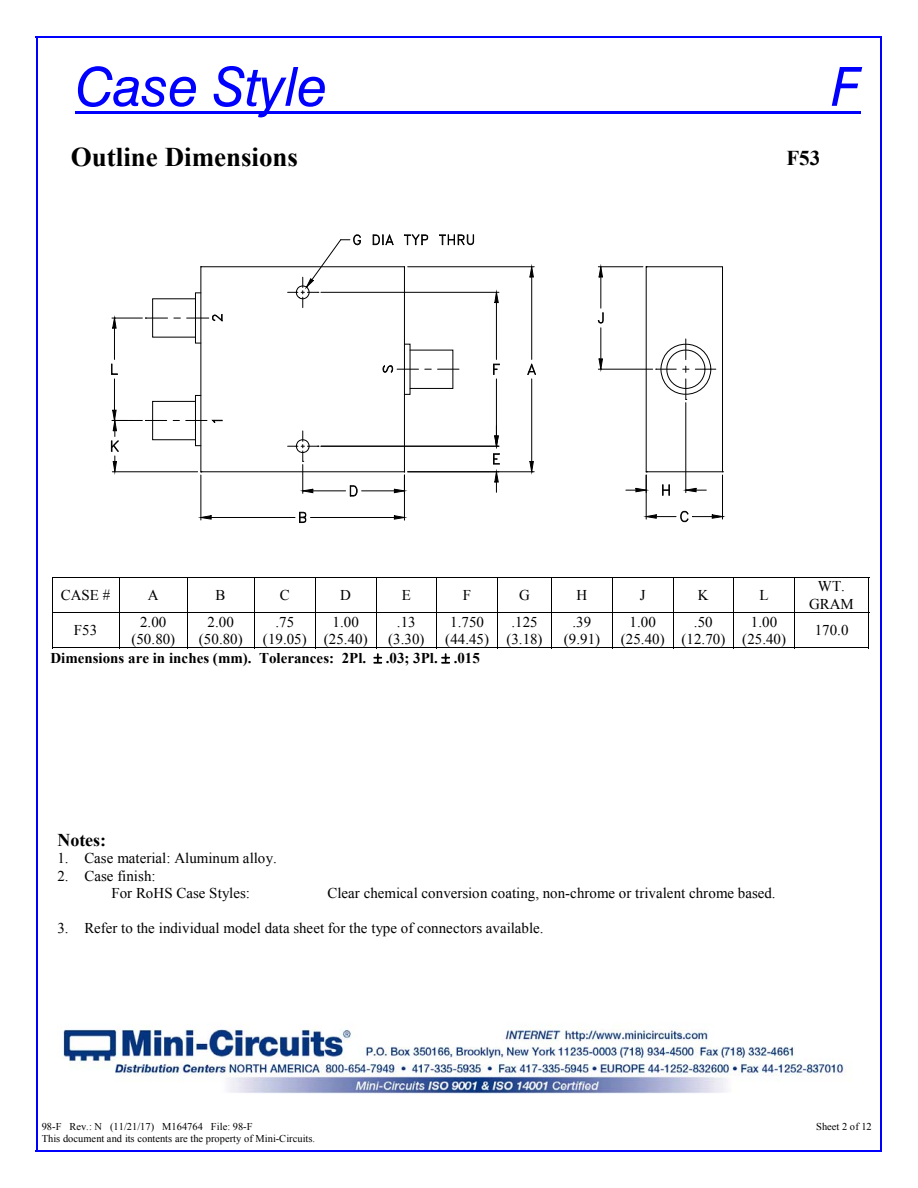
<style>
.page{position:relative;width:918px;height:1188px;background:#fff}
.page>*{position:absolute;margin:0;border:0;box-sizing:border-box;transform-origin:0 0}
.t1{font:italic 54px "Swis 721 BT";color:#00f}
.t2{font:700 27px "Times New Roman";color:#000}
.t3{font:700 21px "Times New Roman";color:#000}
.t4{font:700 18px "Times New Roman";color:#000}
.t5{font:15px/17.1px "Times New Roman";letter-spacing:.005em;color:#000;text-align:center}
.t6{font:700 15px "Times New Roman";color:#000}
.t7{font:10.5px "Times New Roman";color:#000}
</style>
<div class="page">
<hr style="left:76px;top:111px;width:785px;height:3px;background:#00f">
<div style="left:404px;top:344px;width:6px;height:50px;border:1px solid #000"></div>
<div style="left:195px;top:395px;width:6px;height:51px;border:1px solid #000"></div>
<svg style="left:438px;top:369px;width:21px;height:1px"></svg>
<svg style="left:186px;top:420px;width:21px;height:1px"></svg>
<hr style="left:598px;top:267px;width:45px;height:1px;background:#000">
<hr style="left:598px;top:369px;width:55px;height:1px;background:#000">
<hr style="left:601px;top:277px;width:1px;height:31px;background:#000">
<hr style="left:601px;top:328px;width:1px;height:31px;background:#000">
<svg style="left:599px;top:267px;width:3px;height:10px"></svg>
<svg style="left:598px;top:313px;width:5px;height:10px"></svg>
<svg style="left:599px;top:359px;width:3px;height:11px"></svg>
<svg style="left:373px;top:235px;width:20px;height:10px"></svg>
<svg style="left:404px;top:235px;width:24px;height:10px"></svg>
<svg style="left:440px;top:235px;width:34px;height:10px"></svg>
<svg style="left:383px;top:364px;width:35px;height:10px"></svg>
<svg style="left:213px;top:420px;width:9px;height:2px"></svg>
<hr style="left:646px;top:475px;width:1px;height:44px;background:#000">
<hr style="left:722px;top:475px;width:1px;height:44px;background:#000">
<svg style="left:646px;top:511px;width:78px;height:11px"></svg>
<hr style="left:686px;top:403px;width:1px;height:90px;background:#000">
<svg style="left:662px;top:485px;width:8px;height:10px"></svg>
<svg style="left:626px;top:472px;width:21px;height:21px"></svg>
<svg style="left:686px;top:488px;width:20px;height:4px"></svg>
<hr style="left:112px;top:420px;width:30px;height:1px;background:#000">
<hr style="left:112px;top:318px;width:30px;height:1px;background:#000">
<hr style="left:114px;top:379px;width:1px;height:31px;background:#000">
<hr style="left:114px;top:328px;width:1px;height:31px;background:#000">
<svg style="left:111px;top:364px;width:6px;height:11px"></svg>
<svg style="left:145px;top:420px;width:22px;height:1px"></svg>
<svg style="left:113px;top:318px;width:3px;height:10px"></svg>
<hr style="left:112px;top:472px;width:86px;height:1px;background:#000">
<svg style="left:111px;top:410px;width:21px;height:62px"></svg>
<svg style="left:495px;top:473px;width:3px;height:19px"></svg>
<svg style="left:493px;top:454px;width:6px;height:11px"></svg>
<hr style="left:201px;top:475px;width:1px;height:45px;background:#000">
<hr style="left:310px;top:517px;width:84px;height:1px;background:#000">
<hr style="left:211px;top:517px;width:84px;height:1px;background:#000">
<svg style="left:299px;top:512px;width:7px;height:11px"></svg>
<svg style="left:201px;top:516px;width:10px;height:3px"></svg>
<hr style="left:362px;top:491px;width:32px;height:1px;background:#000">
<hr style="left:313px;top:491px;width:33px;height:1px;background:#000">
<svg style="left:350px;top:486px;width:7px;height:10px"></svg>
<hr style="left:408px;top:267px;width:126px;height:1px;background:#000">
<hr style="left:408px;top:472px;width:126px;height:1px;background:#000">
<hr style="left:531px;top:277px;width:1px;height:82px;background:#000">
<hr style="left:531px;top:379px;width:1px;height:83px;background:#000">
<svg style="left:530px;top:267px;width:3px;height:10px"></svg>
<svg style="left:528px;top:364px;width:8px;height:10px"></svg>
<svg style="left:394px;top:472px;width:11px;height:48px"></svg>
<svg style="left:530px;top:461px;width:3px;height:12px"></svg>
<hr style="left:321px;top:292px;width:178px;height:1px;background:#000">
<hr style="left:321px;top:446px;width:178px;height:1px;background:#000">
<hr style="left:496px;top:303px;width:1px;height:56px;background:#000">
<hr style="left:496px;top:379px;width:1px;height:57px;background:#000">
<svg style="left:495px;top:292px;width:3px;height:11px"></svg>
<svg style="left:493px;top:364px;width:6px;height:10px"></svg>
<svg style="left:495px;top:426px;width:3px;height:21px"></svg>
<div style="left:646px;top:267px;width:77px;height:205px;border:1px solid #000"></div>
<svg style="left:145px;top:318px;width:23px;height:1px"></svg>
<svg style="left:187px;top:315px;width:36px;height:6px"></svg>
<svg style="left:288px;top:235px;width:72px;height:73px"></svg>
<svg style="left:288px;top:431px;width:31px;height:62px"></svg>
<svg style="left:656px;top:338px;width:60px;height:62px"></svg>
<div style="left:667px;top:350px;width:38px;height:38px;border:1px solid #000;border-radius:18px"></div>
<div style="left:195px;top:293px;width:6px;height:50px;border:1px solid #000"></div>
<hr style="left:52px;top:577px;width:817px;height:1px;background:#000">
<hr style="left:52px;top:578px;width:1px;height:34px;background:#000">
<hr style="left:119px;top:578px;width:1px;height:34px;background:#000">
<hr style="left:187px;top:578px;width:1px;height:34px;background:#000">
<hr style="left:254px;top:578px;width:1px;height:34px;background:#000">
<hr style="left:315px;top:578px;width:1px;height:34px;background:#000">
<hr style="left:376px;top:578px;width:1px;height:34px;background:#000">
<hr style="left:436px;top:578px;width:1px;height:34px;background:#000">
<hr style="left:497px;top:578px;width:1px;height:34px;background:#000">
<hr style="left:551px;top:578px;width:1px;height:34px;background:#000">
<hr style="left:612px;top:578px;width:1px;height:34px;background:#000">
<hr style="left:673px;top:578px;width:1px;height:34px;background:#000">
<hr style="left:733px;top:578px;width:1px;height:34px;background:#000">
<hr style="left:794px;top:578px;width:1px;height:34px;background:#000">
<hr style="left:868px;top:578px;width:1px;height:34px;background:#000">
<hr style="left:52px;top:612px;width:817px;height:1px;background:#000">
<hr style="left:52px;top:613px;width:1px;height:35px;background:#000">
<hr style="left:52px;top:648px;width:67px;height:1px;background:#000">
<hr style="left:119px;top:613px;width:1px;height:35px;background:#000">
<hr style="left:120px;top:648px;width:67px;height:1px;background:#000">
<hr style="left:187px;top:613px;width:1px;height:35px;background:#000">
<hr style="left:188px;top:648px;width:66px;height:1px;background:#000">
<hr style="left:254px;top:613px;width:1px;height:35px;background:#000">
<hr style="left:255px;top:648px;width:60px;height:1px;background:#000">
<hr style="left:315px;top:613px;width:1px;height:35px;background:#000">
<hr style="left:316px;top:648px;width:60px;height:1px;background:#000">
<hr style="left:376px;top:613px;width:1px;height:35px;background:#000">
<hr style="left:377px;top:648px;width:59px;height:1px;background:#000">
<hr style="left:436px;top:613px;width:1px;height:35px;background:#000">
<hr style="left:437px;top:648px;width:60px;height:1px;background:#000">
<hr style="left:497px;top:613px;width:1px;height:35px;background:#000">
<hr style="left:498px;top:648px;width:53px;height:1px;background:#000">
<hr style="left:551px;top:613px;width:1px;height:35px;background:#000">
<hr style="left:552px;top:648px;width:60px;height:1px;background:#000">
<hr style="left:612px;top:613px;width:1px;height:35px;background:#000">
<hr style="left:613px;top:648px;width:60px;height:1px;background:#000">
<hr style="left:673px;top:613px;width:1px;height:35px;background:#000">
<hr style="left:674px;top:648px;width:59px;height:1px;background:#000">
<hr style="left:733px;top:613px;width:1px;height:35px;background:#000">
<hr style="left:734px;top:648px;width:60px;height:1px;background:#000">
<hr style="left:794px;top:613px;width:1px;height:35px;background:#000">
<hr style="left:795px;top:648px;width:73px;height:1px;background:#000">
<hr style="left:868px;top:613px;width:1px;height:35px;background:#000">
<img style="left:63px;top:1025px;width:784px;height:69px">
<hr style="left:36px;top:36px;width:846px;height:1px;background:#00f">
<hr style="left:36px;top:37px;width:1px;height:1114px;background:#00f">
<hr style="left:881px;top:37px;width:1px;height:1114px;background:#00f">
<hr style="left:36px;top:1151px;width:846px;height:1px;background:#00f">
<h1 class="t1" style="left:76px;top:54px;width:254px">Case Style</h1>
<h1 class="t1" style="left:832px;top:54px;width:31px">F</h1>
<h2 class="t2" style="left:71px;top:142px;width:229px">Outline Dimensions</h2>
<h3 class="t3" style="left:786px;top:147px;width:35px">F53</h3>
<p class="t5" style="left:61px;top:587px;width:51px">CASE #</p>
<p class="t5" style="left:148px;top:587px;width:12px">A</p>
<p class="t5" style="left:216px;top:587px;width:11px">B</p>
<p class="t5" style="left:280px;top:587px;width:11px">C</p>
<p class="t5" style="left:340px;top:587px;width:12px">D</p>
<p class="t5" style="left:402px;top:587px;width:11px">E</p>
<p class="t5" style="left:463px;top:587px;width:10px">F</p>
<p class="t5" style="left:519px;top:587px;width:12px">G</p>
<p class="t5" style="left:576px;top:587px;width:12px">H</p>
<p class="t5" style="left:640px;top:587px;width:7px">J</p>
<p class="t5" style="left:698px;top:587px;width:12px">K</p>
<p class="t5" style="left:760px;top:587px;width:11px">L</p>
<p class="t5" style="left:809px;top:578px;width:46px">WT.<br>GRAM</p>
<p class="t5" style="left:74px;top:622px;width:25px">F53</p>
<p class="t5" style="left:131px;top:613px;width:45px">2.00 (50.80)</p>
<p class="t5" style="left:199px;top:613px;width:45px">2.00 (50.80)</p>
<p class="t5" style="left:263px;top:613px;width:45px">.75 (19.05)</p>
<p class="t5" style="left:324px;top:613px;width:45px">1.00 (25.40)</p>
<p class="t5" style="left:388px;top:613px;width:38px">.13 (3.30)</p>
<p class="t5" style="left:445px;top:613px;width:45px">1.750 (44.45)</p>
<p class="t5" style="left:506px;top:613px;width:38px">.125 (3.18)</p>
<p class="t5" style="left:564px;top:613px;width:38px">.39 (9.91)</p>
<p class="t5" style="left:621px;top:613px;width:45px">1.00 (25.40)</p>
<p class="t5" style="left:681px;top:613px;width:45px">.50 (12.70)</p>
<p class="t5" style="left:742px;top:613px;width:45px">1.00 (25.40)</p>
<p class="t5" style="left:815px;top:622px;width:35px">170.0</p>
<p class="t6" style="left:50px;top:650px;width:317px">Dimensions are in inches (mm). Tolerances: 2Pl.</p>
<p class="t6" style="left:386px;top:650px;width:96px">.03; 3Pl. .015</p>
<p class="t4" style="left:57px;top:830px;width:50px">Notes:</p>
<p class="t5" style="left:57px;top:850px;width:221px">1. Case material: Aluminum alloy.</p>
<p class="t5" style="left:111px;top:867px;width:140px;text-align:left;text-indent:-54px">2. Case finish:<br>For RoHS Case Styles:</p>
<p class="t5" style="left:328px;top:884px;width:450px">Clear chemical conversion coating, non-chrome or trivalent chrome based.</p>
<p class="t5" style="left:57px;top:919px;width:488px">3. Refer to the individual model data sheet for the type of connectors available.</p>
<p class="t7" style="left:42px;top:1121px;width:212px">98-F Rev.: N (11/21/17) M164764 File: 98-F</p>
<p class="t7" style="left:816px;top:1121px;width:57px">Sheet 2 of 12</p>
<p class="t7" style="left:42px;top:1133px;width:275px">This document and its contents are the property of Mini-Circuits.</p>
</div>
